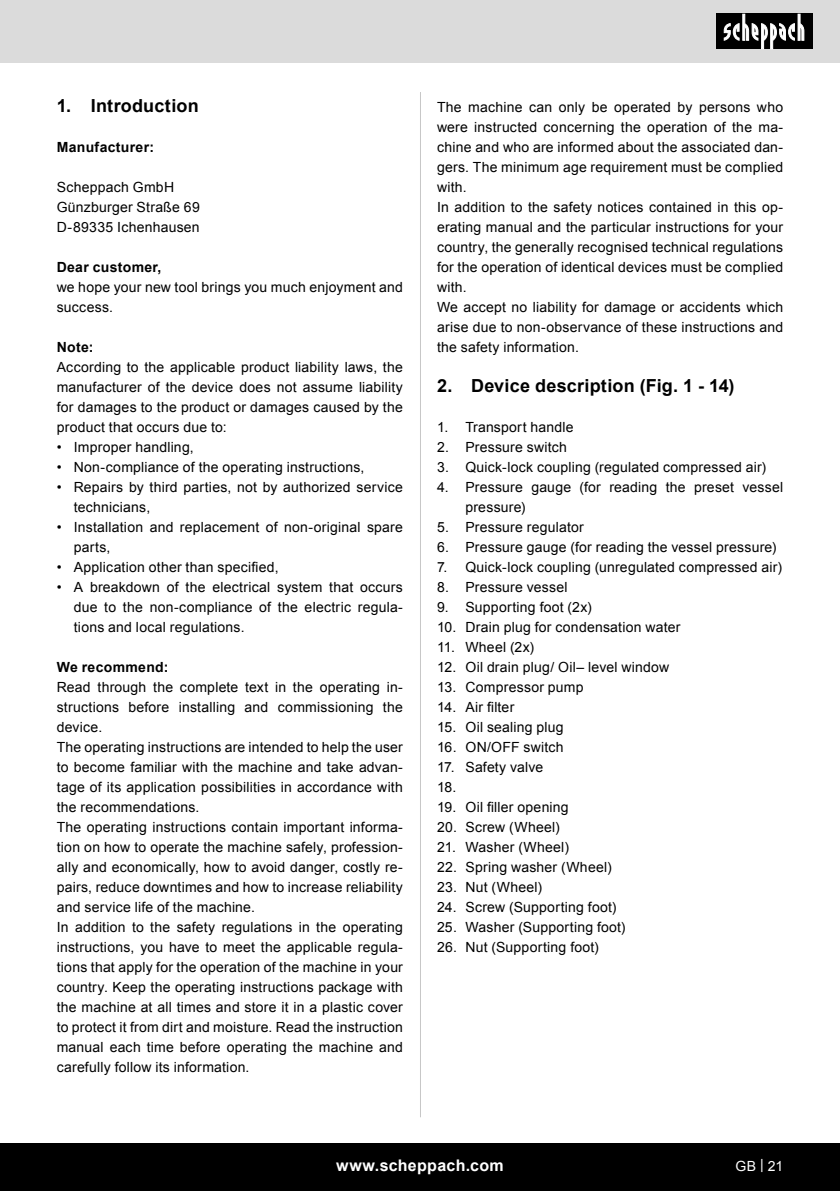
<style>
.page{position:relative;width:840px;height:1191px;background:#fff}
.page>*{position:absolute;margin:0;border:0;box-sizing:border-box;transform-origin:0 0}
.t1{font:700 18px "Arial";letter-spacing:.01em;color:#000}
.t2{font:700 16px "Arial";letter-spacing:.02em;color:#fff}
.Basiseinstellung{font:14px/20px "Arial";letter-spacing:.015em;color:#000;text-align:justify}
.Subheadline{font:700 14px "Arial";letter-spacing:.02em;color:#000}
.t3{font:14px "Arial";color:#fff}
</style>
<div class="page">
<div style="left:0;top:0;width:839px;height:63px;background:#dbdbdb"></div>
<div style="left:0;top:1143px;width:839px;height:48px;background:#000"></div>
<div style="left:716px;top:14px;width:96px;height:35px;background:#000"></div>
<svg style="left:723px;top:14px;width:81px;height:35px"></svg>
<hr style="left:420px;top:92px;width:1px;height:1025px;background:#c7c7c7">
<p class="t1" style="left:57px;top:94px;width:143px">1. Introduction</p>
<p class="Subheadline" style="left:57px;top:138px;width:99px">Manufacturer:</p>
<p class="Basiseinstellung" style="left:57px;top:177px;width:119px">Scheppach GmbH</p>
<p class="Basiseinstellung" style="left:57px;top:197px;width:144px">Günzburger Straße 69</p>
<p class="Basiseinstellung" style="left:57px;top:217px;width:144px">D-89335 Ichenhausen</p>
<p class="Subheadline" style="left:57px;top:258px;width:106px">Dear customer,</p>
<p class="Basiseinstellung" style="left:57px;top:277px;width:347px">we hope your new tool brings you much enjoyment and success.</p>
<p class="Subheadline" style="left:57px;top:338px;width:38px">Note:</p>
<p class="Basiseinstellung" style="left:57px;top:357px;width:347px">According to the applicable product liability laws, the manufacturer of the device does not assume liability for damages to the product or damages caused by the product that occurs due to:</p>
<p class="Basiseinstellung" style="left:57px;top:437px;width:138px">• Improper handling,</p>
<p class="Basiseinstellung" style="left:57px;top:457px;width:309px">• Non-compliance of the operating instructions,</p>
<p class="Basiseinstellung" style="left:74px;top:477px;width:330px;text-indent:-17px">• Repairs by third parties, not by authorized service technicians,</p>
<p class="Basiseinstellung" style="left:74px;top:517px;width:330px;text-indent:-17px">• Installation and replacement of non-original spare parts,</p>
<p class="Basiseinstellung" style="left:57px;top:557px;width:223px">• Application other than specified,</p>
<p class="Basiseinstellung" style="left:74px;top:577px;width:330px;text-indent:-17px">• A breakdown of the electrical system that occurs due to the non-compliance of the electric regula&shy;tions and local regulations.</p>
<p class="Subheadline" style="left:57px;top:658px;width:113px">We recommend:</p>
<p class="Basiseinstellung" style="left:57px;top:677px;width:347px">Read through the complete text in the operating in&shy;structions before installing and commissioning the device.</p>
<p class="Basiseinstellung" style="left:57px;top:737px;width:347px">The operating instructions are intended to help the user to become familiar with the machine and take advan&shy;tage of its application possibilities in accordance with the recommendations.</p>
<p class="Basiseinstellung" style="left:57px;top:817px;width:347px">The operating instructions contain important informa&shy;tion on how to operate the machine safely, profession&shy;ally and economically, how to avoid danger, costly re&shy;pairs, reduce downtimes and how to increase reliability and service life of the machine.</p>
<p class="Basiseinstellung" style="left:57px;top:917px;width:347px">In addition to the safety regulations in the operating instructions, you have to meet the applicable regula&shy;tions that apply for the operation of the machine in your country. Keep the operating instructions package with the machine at all times and store it in a plastic cover to protect it from dirt and moisture. Read the instruction manual each time before operating the machine and carefully follow its information.</p>
<p class="Basiseinstellung" style="left:437px;top:97px;width:347px">The machine can only be operated by persons who were instructed concerning the operation of the ma&shy;chine and who are informed about the associated dan&shy;gers. The minimum age requirement must be complied with.</p>
<p class="Basiseinstellung" style="left:437px;top:197px;width:347px">In addition to the safety notices contained in this op&shy;erating manual and the particular instructions for your country, the generally recognised technical regulations for the operation of identical devices must be complied with.</p>
<p class="Basiseinstellung" style="left:437px;top:297px;width:347px">We accept no liability for damage or accidents which arise due to non-observance of these instructions and the safety information.</p>
<p class="t1" style="left:437px;top:374px;width:299px">2. Device description (Fig. 1 - 14)</p>
<p class="Basiseinstellung" style="left:437px;top:417px;width:138px">1. Transport handle</p>
<p class="Basiseinstellung" style="left:437px;top:437px;width:131px">2. Pressure switch</p>
<p class="Basiseinstellung" style="left:437px;top:457px;width:330px">3. Quick-lock coupling (regulated compressed air)</p>
<p class="Basiseinstellung" style="left:465px;top:477px;width:319px;text-indent:-28px">4. Pressure gauge (for reading the preset vessel pressure)</p>
<p class="Basiseinstellung" style="left:437px;top:517px;width:148px">5. Pressure regulator</p>
<p class="Basiseinstellung" style="left:437px;top:537px;width:341px">6. Pressure gauge (for reading the vessel pressure)</p>
<p class="Basiseinstellung" style="left:437px;top:557px;width:346px">7. Quick-lock coupling (unregulated compressed air)</p>
<p class="Basiseinstellung" style="left:437px;top:577px;width:132px">8. Pressure vessel</p>
<p class="Basiseinstellung" style="left:437px;top:597px;width:156px">9. Supporting foot (2x)</p>
<p class="Basiseinstellung" style="left:437px;top:617px;width:245px">10. Drain plug for condensation water</p>
<p class="Basiseinstellung" style="left:437px;top:637px;width:99px">11. Wheel (2x)</p>
<p class="Basiseinstellung" style="left:437px;top:657px;width:233px">12. Oil drain plug/ Oil– level window</p>
<p class="Basiseinstellung" style="left:437px;top:677px;width:148px">13. Compressor pump</p>
<p class="Basiseinstellung" style="left:437px;top:697px;width:79px">14. Air filter</p>
<p class="Basiseinstellung" style="left:437px;top:717px;width:128px">15. Oil sealing plug</p>
<p class="Basiseinstellung" style="left:437px;top:737px;width:128px">16. ON/OFF switch</p>
<p class="Basiseinstellung" style="left:437px;top:757px;width:108px">17. Safety valve</p>
<p class="Basiseinstellung" style="left:437px;top:777px;width:21px">18.</p>
<p class="Basiseinstellung" style="left:437px;top:797px;width:133px">19. Oil filler opening</p>
<p class="Basiseinstellung" style="left:437px;top:817px;width:124px">20. Screw (Wheel)</p>
<p class="Basiseinstellung" style="left:437px;top:837px;width:133px">21. Washer (Wheel)</p>
<p class="Basiseinstellung" style="left:437px;top:857px;width:176px">22. Spring washer (Wheel)</p>
<p class="Basiseinstellung" style="left:437px;top:877px;width:107px">23. Nut (Wheel)</p>
<p class="Basiseinstellung" style="left:437px;top:897px;width:181px">24. Screw (Supporting foot)</p>
<p class="Basiseinstellung" style="left:437px;top:917px;width:190px">25. Washer (Supporting foot)</p>
<p class="Basiseinstellung" style="left:437px;top:937px;width:163px">26. Nut (Supporting foot)</p>
<p class="t2" style="left:336px;top:1154px;width:169px">www.scheppach.com</p>
<p class="t3" style="left:735px;top:1156px;width:49px">GB | 21</p>
</div>
